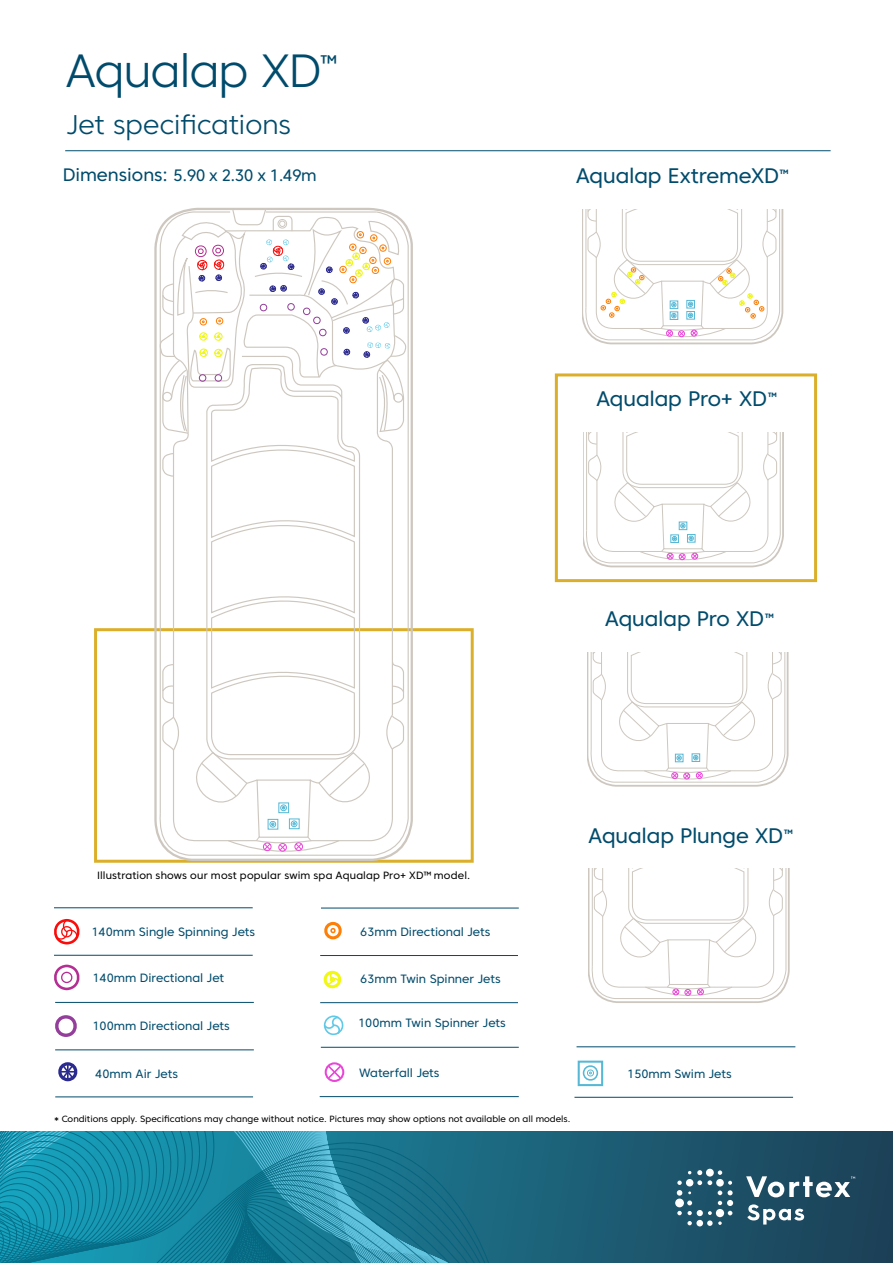
<style>
.page{position:relative;width:893px;height:1263px;background:#fff}
.page>*{position:absolute;margin:0;border:0;box-sizing:border-box;transform-origin:0 0}
.t1{font:300 46.5px "Core Sans C 35";letter-spacing:-.03em;color:#004b6c}
.t2{font:300 27px "Core Sans C 35";color:#004b6c}
.t3{font:21px "Core Sans C 45";letter-spacing:-.01em;color:#004b6c}
.t4{font:16.5px "Core Sans C 45";color:#004b6c}
.t5{font:12px "Core Sans C 45";color:#004b6c}
.t6{font:10.5px "Core Sans C 45";letter-spacing:.015em;color:#000}
.t7{font:9px "Core Sans C 45";color:#000}
.s1{font-size:18px}
</style>
<div class="page">
<svg style="left:506px;top:1131px;width:387px;height:132px;background:#1c546a"></svg>
<svg style="left:0;top:1131px;width:506px;height:132px;background:#1c859f"></svg>
<svg style="left:675px;top:1198px;width:9px;height:9px"></svg>
<svg style="left:677px;top:1170px;width:56px;height:56px;background:#4a7587"></svg>
<svg style="left:747px;top:1204px;width:57px;height:20px"></svg>
<svg style="left:746px;top:1176px;width:109px;height:21px"></svg>
<svg style="left:54px;top:964px;width:26px;height:26px"></svg>
<svg style="left:54px;top:919px;width:26px;height:25px"></svg>
<svg style="left:55px;top:1015px;width:22px;height:22px"></svg>
<hr style="left:54px;top:907px;width:199px;height:1px;background:#004b6c">
<hr style="left:54px;top:955px;width:199px;height:1px;background:#004b6c">
<hr style="left:55px;top:1002px;width:199px;height:1px;background:#004b6c">
<hr style="left:55px;top:1049px;width:199px;height:1px;background:#004b6c">
<hr style="left:576px;top:1046px;width:219px;height:1px;background:#004b6c">
<svg style="left:324px;top:971px;width:17px;height:17px"></svg>
<svg style="left:324px;top:922px;width:18px;height:17px"></svg>
<hr style="left:320px;top:955px;width:198px;height:1px;background:#004b6c">
<hr style="left:320px;top:1002px;width:198px;height:1px;background:#004b6c">
<hr style="left:321px;top:908px;width:198px;height:1px;background:#004b6c">
<svg style="left:58px;top:1062px;width:19px;height:19px"></svg>
<hr style="left:55px;top:1096px;width:198px;height:1px;background:#004b6c">
<svg style="left:583px;top:1065px;width:15px;height:16px"></svg>
<div style="left:578px;top:1060px;width:25px;height:26px;border:2px solid #57b8d5"></div>
<div style="left:325px;top:1062px;width:19px;height:20px;border:2px solid #e946d8;border-radius:50%"></div>
<svg style="left:326px;top:1063px;width:17px;height:17px"></svg>
<svg style="left:324px;top:1015px;width:19px;height:20px"></svg>
<hr style="left:321px;top:1047px;width:198px;height:1px;background:#004b6c">
<hr style="left:320px;top:1096px;width:199px;height:1px;background:#004b6c">
<hr style="left:574px;top:1097px;width:219px;height:1px;background:#004b6c">
<hr style="left:65px;top:150px;width:766px;height:1px;background:#004b6c">
<div style="left:94px;top:628px;width:380px;height:235px;border:3px solid #dbaf29"></div>
<svg style="left:154px;top:229px;width:259px;height:632px"></svg>
<svg style="left:159px;top:211px;width:250px;height:645px"></svg>
<hr style="left:266px;top:211px;width:111px;height:2px;background:#cdc7bf">
<svg style="left:588px;top:652px;width:200px;height:135px"></svg>
<svg style="left:589px;top:868px;width:201px;height:135px"></svg>
<div style="left:555px;top:373px;width:262px;height:209px;border:3px solid #dbaf29"></div>
<svg style="left:583px;top:433px;width:201px;height:134px"></svg>
<svg style="left:583px;top:210px;width:200px;height:134px"></svg>
<h1 class="t1" style="left:65px;top:42px;width:274px">Aqualap XD<sup>™</sup></h1>
<h2 class="t2" style="left:66px;top:108px;width:226px">Jet specifications</h2>
<h3 class="t4" style="left:63px;top:164px;width:255px"><span class="s1">Dimensions:</span> 5.90 x 2.30 x 1.49m</h3>
<p class="t6" style="left:97px;top:868px;width:375px">Illustration shows our most popular swim spa Aqualap Pro+ XD™ model.</p>
<h3 class="t3" style="left:576px;top:162px;width:215px">Aqualap ExtremeXD<sup>™</sup></h3>
<h3 class="t3" style="left:596px;top:385px;width:182px">Aqualap Pro+ XD<sup>™</sup></h3>
<h3 class="t3" style="left:605px;top:606px;width:171px">Aqualap Pro XD<sup>™</sup></h3>
<h3 class="t3" style="left:588px;top:822px;width:206px">Aqualap Plunge XD<sup>™</sup></h3>
<p class="t5" style="left:91px;top:924px;width:165px">140mm Single Spinning Jets</p>
<p class="t5" style="left:92px;top:970px;width:133px">140mm Directional Jet</p>
<p class="t5" style="left:92px;top:1019px;width:139px">100mm Directional Jets</p>
<p class="t5" style="left:360px;top:925px;width:132px">63mm Directional Jets</p>
<p class="t5" style="left:360px;top:971px;width:142px">63mm Twin Spinner Jets</p>
<p class="t5" style="left:358px;top:1015px;width:149px">100mm Twin Spinner Jets</p>
<p class="t5" style="left:359px;top:1065px;width:82px">Waterfall Jets</p>
<p class="t5" style="left:627px;top:1066px;width:106px">150mm Swim Jets</p>
<p class="t7" style="left:54px;top:1113px;width:518px">* Conditions apply. Specifications may change without notice. Pictures may show options not available on all models.</p>
<p class="t5" style="left:95px;top:1066px;width:84px">40mm Air Jets</p>
</div>
